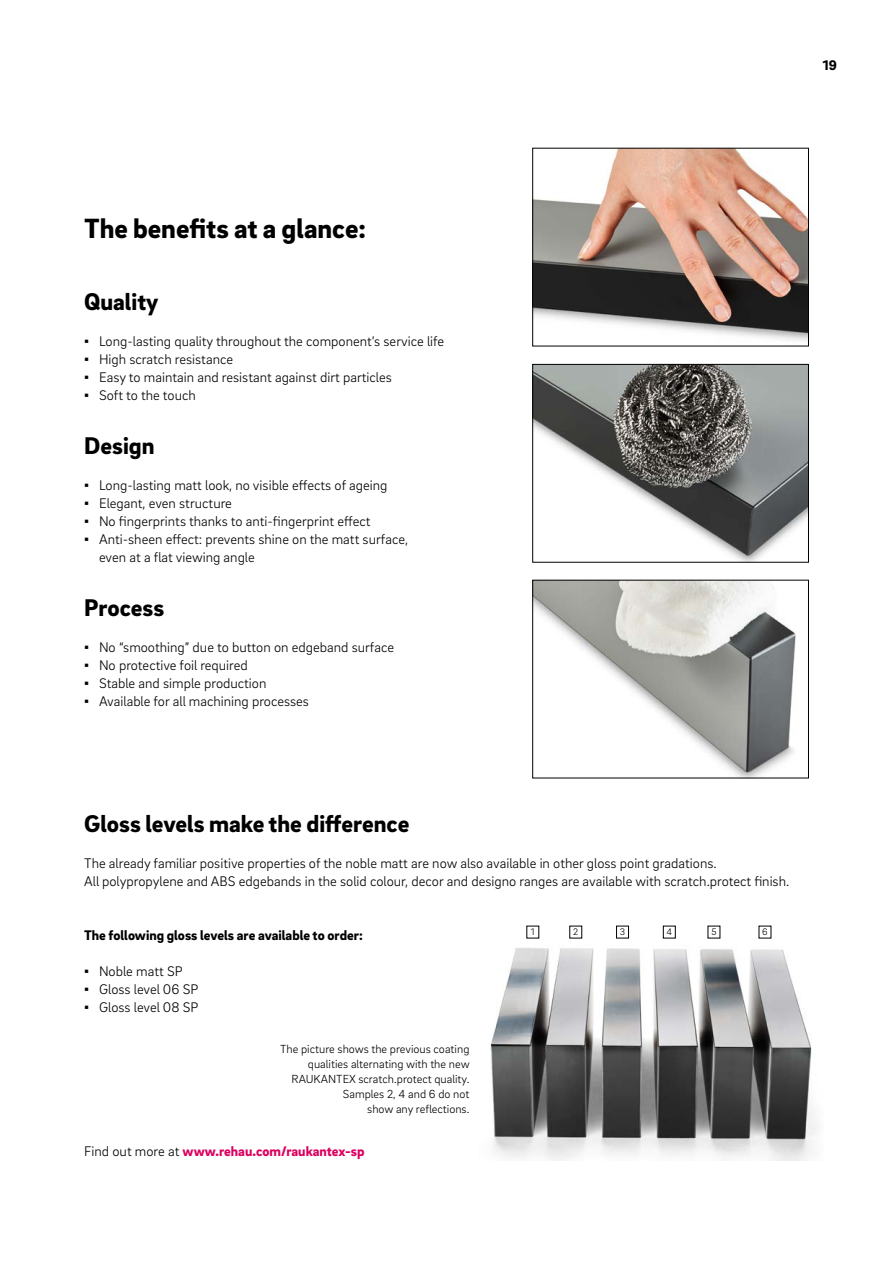
<style>
.page{position:relative;width:893px;height:1263px;background:#fff}
.page>*{position:absolute;margin:0;border:0;box-sizing:border-box;transform-origin:0 0}
._03__Headline_-_19pt_-_left{font:900 28.5px "Brix Sans";color:#000}
._07__Subhead_-_16_5pt_-_space_after{font:900 24.75px "Brix Sans";color:#000}
._16__Body_text_-_9_5pt{font:300 14.25px/18px "Brix Sans";color:#000}
._14__Body_subline_-_9_5pt{font:900 14.25px "Brix Sans";color:#000}
._16__Body_text_-_9_5pt-2{font:900 14.25px "Brix Sans";color:#dd005f}
.MP__Page_numbers_-_9_5pt{font:900 14.25px "Brix Sans";color:#000}
._30__Caption_-_8pt{font:300 12px/15px "Brix Sans";color:#000;text-align:right}
._39__Numbered_bullets_-_6_5pt_-_in_frame{font:300 9.75px "Brix Sans";color:#000}
.s1{font-family:"Arial";font-weight:400}
.s2{font-weight:300;color:#000}
</style>
<div class="page">
<img style="left:534px;top:150px;width:273px;height:191px">
<div style="left:532px;top:148px;width:277px;height:198px;border:1px solid #000"></div>
<img style="left:534px;top:366px;width:273px;height:194px">
<div style="left:532px;top:364px;width:277px;height:198px;border:1px solid #000"></div>
<img style="left:534px;top:582px;width:262px;height:194px">
<div style="left:532px;top:580px;width:277px;height:198px;border:1px solid #000"></div>
<img style="left:490px;top:933px;width:328px;height:227px">
<div style="left:616px;top:926px;width:13px;height:12px;border:1px solid #000"></div>
<div style="left:663px;top:926px;width:13px;height:12px;border:1px solid #000"></div>
<p class="MP__Page_numbers_-_9_5pt" style="left:823px;top:56px;width:16px">19</p>
<p class="_03__Headline_-_19pt_-_left" style="left:84px;top:209px;width:283px">The benefits at a glance:</p>
<p class="_07__Subhead_-_16_5pt_-_space_after" style="left:84px;top:285px;width:76px">Quality</p>
<p class="_16__Body_text_-_9_5pt" style="left:84px;top:331px;width:362px"><span class="s1">▪</span> Long-lasting quality throughout the component’s service life</p>
<p class="_16__Body_text_-_9_5pt" style="left:84px;top:349px;width:150px"><span class="s1">▪</span> High scratch resistance</p>
<p class="_16__Body_text_-_9_5pt" style="left:84px;top:367px;width:309px"><span class="s1">▪</span> Easy to maintain and resistant against dirt particles</p>
<p class="_16__Body_text_-_9_5pt" style="left:84px;top:385px;width:113px"><span class="s1">▪</span> Soft to the touch</p>
<p class="_07__Subhead_-_16_5pt_-_space_after" style="left:84px;top:429px;width:72px">Design</p>
<p class="_16__Body_text_-_9_5pt" style="left:84px;top:475px;width:305px"><span class="s1">▪</span> Long-lasting matt look, no visible effects of ageing</p>
<p class="_16__Body_text_-_9_5pt" style="left:84px;top:493px;width:149px"><span class="s1">▪</span> Elegant, even structure</p>
<p class="_16__Body_text_-_9_5pt" style="left:84px;top:511px;width:288px"><span class="s1">▪</span> No fingerprints thanks to anti-fingerprint effect</p>
<p class="_16__Body_text_-_9_5pt" style="left:99px;top:529px;width:311px;text-indent:-15px"><span class="s1">▪</span> Anti-sheen effect: prevents shine on the matt surface, even at a flat viewing angle</p>
<p class="_07__Subhead_-_16_5pt_-_space_after" style="left:84px;top:591px;width:82px">Process</p>
<p class="_16__Body_text_-_9_5pt" style="left:84px;top:637px;width:312px"><span class="s1">▪</span> No “smoothing” due to button on edgeband surface</p>
<p class="_16__Body_text_-_9_5pt" style="left:84px;top:655px;width:165px"><span class="s1">▪</span> No protective foil required</p>
<p class="_16__Body_text_-_9_5pt" style="left:84px;top:673px;width:184px"><span class="s1">▪</span> Stable and simple production</p>
<p class="_16__Body_text_-_9_5pt" style="left:84px;top:691px;width:226px"><span class="s1">▪</span> Available for all machining processes</p>
<p class="_07__Subhead_-_16_5pt_-_space_after" style="left:84px;top:807px;width:327px">Gloss levels make the difference</p>
<p class="_16__Body_text_-_9_5pt" style="left:84px;top:853px;width:634px">The already familiar positive properties of the noble matt are now also available in other gloss point gradations.</p>
<p class="_16__Body_text_-_9_5pt" style="left:84px;top:871px;width:707px">All polypropylene and ABS edgebands in the solid colour, decor and designo ranges are available with scratch.protect finish.</p>
<p class="_14__Body_subline_-_9_5pt" style="left:84px;top:925px;width:280px">The following gloss levels are available to order:</p>
<p class="_16__Body_text_-_9_5pt" style="left:84px;top:961px;width:100px"><span class="s1">▪</span> Noble matt SP</p>
<p class="_16__Body_text_-_9_5pt" style="left:84px;top:979px;width:116px"><span class="s1">▪</span> Gloss level 06 SP</p>
<p class="_16__Body_text_-_9_5pt" style="left:84px;top:997px;width:116px"><span class="s1">▪</span> Gloss level 08 SP</p>
<p class="_30__Caption_-_8pt" style="left:280px;top:1041px;width:191px">The picture shows the previous coating qualities alternating with the new<br>RAUKANTEX scratch.protect quality.<br>Samples 2, 4 and 6 do not<br>show any reflections.</p>
<p class="_16__Body_text_-_9_5pt-2" style="left:84px;top:1141px;width:282px"><span class="s2">Find out more at</span> www.rehau.com/raukantex-sp</p>
<p class="_39__Numbered_bullets_-_6_5pt_-_in_frame" style="left:531px;top:926px;width:5px">1</p>
<p class="_39__Numbered_bullets_-_6_5pt_-_in_frame" style="left:573px;top:926px;width:7px">2</p>
<p class="_39__Numbered_bullets_-_6_5pt_-_in_frame" style="left:620px;top:926px;width:7px">3</p>
<p class="_39__Numbered_bullets_-_6_5pt_-_in_frame" style="left:666px;top:926px;width:7px">4</p>
<p class="_39__Numbered_bullets_-_6_5pt_-_in_frame" style="left:711px;top:926px;width:7px">5</p>
<p class="_39__Numbered_bullets_-_6_5pt_-_in_frame" style="left:762px;top:926px;width:7px">6</p>
</div>
